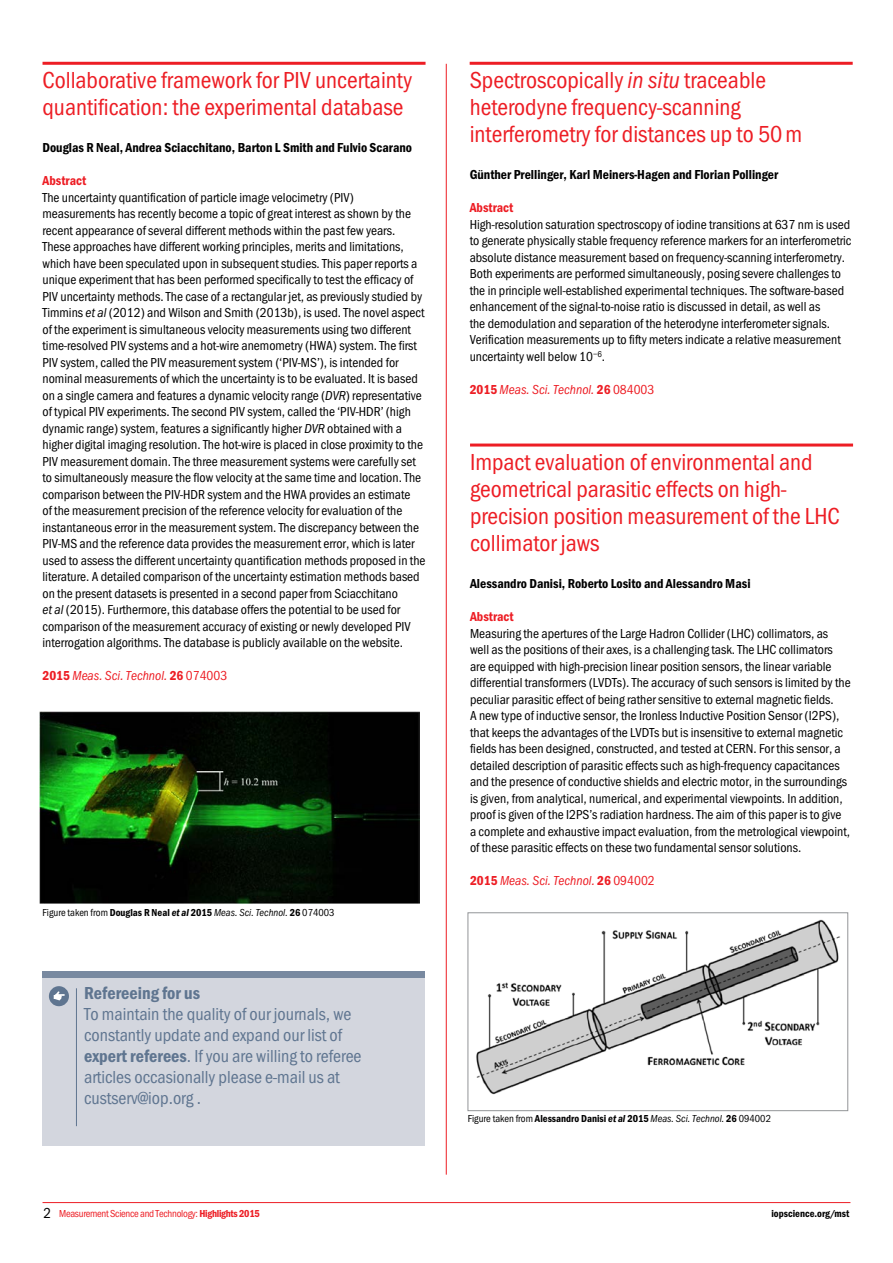
<style>
.page{position:relative;width:893px;height:1263px;background:#fff}
.page>*{position:absolute;margin:0;border:0;box-sizing:border-box;transform-origin:0 0}
.t1{font:24px/27px "Franklin Got Cd Io P";color:#ed1d24}
.t2{font:18px/21px "Franklin Got Cd Io P";color:#5f7590}
.t3{font:600 18px "Franklin Got Cd Io P";color:#5f7590}
.t4{font:13.5px/16.5px "Franklin Got Cd Io P";color:#000}
.t5{font:600 13.5px "Franklin Got Cd Io P";color:#000}
.t6{font:italic 13.5px "Franklin Got Cd Io P";color:#ed1d24}
.t7{font:600 13.5px "Franklin Got Cd Io P";color:#ed1d24}
.t8{font:600 10.5px "Franklin Got Cd Io P";color:#000}
.t9{font:10.5px "Franklin Got Cd Io P";color:#000}
.t10{font:10.5px "Franklin Got Cd Io P";letter-spacing:-.025em;color:#ed1d24}
.s1{font-style:italic}
.s2{font-weight:600;font-style:normal}
.s3{font-style:normal}
.s4{font-weight:600}
.s5{font-family:"Di Franklin Got Cd Io P"}
.s6{font-weight:400}
.s7{font-family:"Di Franklin Got Cd Io P";font-weight:400}
.s8{font-weight:400;font-style:italic}
.s9{font-size:15px;color:#000}
</style>
<div class="page">
<hr style="left:446px;top:64px;width:1px;height:1110px;background:#ed1d24">
<hr style="left:43px;top:1202px;width:807px;height:1px;background:#ed1d24">
<hr style="left:470px;top:443px;width:383px;height:3px;background:#ed1d24">
<hr style="left:43px;top:62px;width:383px;height:3px;background:#ed1d24">
<hr style="left:470px;top:62px;width:383px;height:3px;background:#ed1d24">
<img style="left:476px;top:919px;width:364px;height:176px">
<div style="left:468px;top:912px;width:380px;height:199px;border:1px solid #939598"></div>
<img style="left:40px;top:712px;width:379px;height:191px">
<div style="left:43px;top:972px;width:382px;height:174px;background:#d3d6de"></div>
<div style="left:43px;top:972px;width:382px;height:6px;background:#7889a0"></div>
<hr style="left:76px;top:988px;width:1px;height:138px;background:#5f7590">
<div style="left:49px;top:986px;width:20px;height:20px;background:#5f7590;border-radius:50%"></div>
<svg style="left:54px;top:991px;width:11px;height:9px"></svg>
<h1 class="t1" style="left:43px;top:67px;width:371px">Collaborative framework for PIV uncertainty quantification: the experimental database</h1>
<p class="t5" style="left:43px;top:140px;width:371px">Douglas R Neal, Andrea Sciacchitano, Barton L Smith and Fulvio Scarano</p>
<p class="t7" style="left:43px;top:173px;width:45px">Abstract</p>
<p class="t4" style="left:43px;top:189px;width:384px">The uncertainty quantification of particle image velocimetry (PIV) measurements has recently become a topic of great interest as shown by the recent appearance of several different methods within the past few years.<br>These approaches have different working principles, merits and limitations, which have been speculated upon in subsequent studies. This paper reports a unique experiment that has been performed specifically to test the efficacy of PIV uncertainty methods. The case of a rectangular jet, as previously studied by Timmins <span class="s1">et al</span> (2012) and Wilson and Smith (2013b), is used. The novel aspect of the experiment is simultaneous velocity measurements using two different time-resolved PIV systems and a hot-wire anemometry (HWA) system. The first PIV system, called the PIV measurement system (‘PIV-MS’), is intended for nominal measurements of which the uncertainty is to be evaluated. It is based on a single camera and features a dynamic velocity range (<span class="s1">DVR</span>) representative of typical PIV experiments. The second PIV system, called the ‘PIV-HDR’ (high dynamic range) system, features a significantly higher <span class="s1">DVR</span> obtained with a higher digital imaging resolution. The hot-wire is placed in close proximity to the PIV measurement domain. The three measurement systems were carefully set to simultaneously measure the flow velocity at the same time and location. The comparison between the PIV-HDR system and the HWA provides an estimate<br>of the measurement precision of the reference velocity for evaluation of the instantaneous error in the measurement system. The discrepancy between the PIV-MS and the reference data provides the measurement error, which is later used to assess the different uncertainty quantification methods proposed in the literature. A detailed comparison of the uncertainty estimation methods based on the present datasets is presented in a second paper from Sciacchitano<br><span class="s1">et al</span> (2015). Furthermore, this database offers the potential to be used for comparison of the measurement accuracy of existing or newly developed PIV interrogation algorithms. The database is publicly available on the website.</p>
<p class="t6" style="left:43px;top:668px;width:186px"><span class="s2">2015</span> Meas. Sci. Technol. <span class="s2">26</span> <span class="s3">074003</span></p>
<p class="t9" style="left:43px;top:906px;width:293px">Figure taken from <span class="s4">Douglas R Neal</span> <span class="s5">et al</span> <span class="s4">2015</span> <span class="s1">Meas. Sci. Technol.</span> <span class="s4">26</span> 074003</p>
<h2 class="t3" style="left:84px;top:982px;width:118px">Refereeing for us</h2>
<h2 class="t2" style="left:84px;top:1003px;width:279px">To maintain the quality of our journals, we constantly update and expand our list of <span class="s4">expert referees</span>. If you are willing to referee articles occasionally please e-mail us at custserv@iop.org .</h2>
<h1 class="t1" style="left:470px;top:67px;width:334px">Spectroscopically <span class="s1">in situ</span> traceable heterodyne frequency-scanning interferometry for distances up to 50m</h1>
<p class="t5" style="left:470px;top:167px;width:310px">Günther Prellinger, Karl Meiners-Hagen and Florian Pollinger</p>
<p class="t7" style="left:470px;top:200px;width:45px">Abstract</p>
<p class="t4" style="left:470px;top:216px;width:383px">High-resolution saturation spectroscopy of iodine transitions at 637 nm is used to generate physically stable frequency reference markers for an interferometric absolute distance measurement based on frequency-scanning interferometry.<br>Both experiments are performed simultaneously, posing severe challenges to the in principle well-established experimental techniques. The software-based enhancement of the signal-to-noise ratio is discussed in detail, as well as<br>the demodulation and separation of the heterodyne interferometer signals.<br>Verification measurements up to fifty meters indicate a relative measurement uncertainty well below 10<sup>−6</sup>.</p>
<p class="t6" style="left:470px;top:382px;width:186px"><span class="s2">2015</span> Meas. Sci. Technol. <span class="s2">26</span> <span class="s3">084003</span></p>
<h1 class="t1" style="left:470px;top:449px;width:371px">Impact evaluation of environmental and geometrical parasitic effects on high&shy;precision position measurement of the LHC collimator jaws</h1>
<p class="t5" style="left:470px;top:576px;width:282px">Alessandro Danisi, Roberto Losito and Alessandro Masi</p>
<p class="t7" style="left:470px;top:609px;width:45px">Abstract</p>
<p class="t4" style="left:470px;top:625px;width:382px">Measuring the apertures of the Large Hadron Collider (LHC) collimators, as well as the positions of their axes, is a challenging task. The LHC collimators are equipped with high-precision linear position sensors, the linear variable differential transformers (LVDTs). The accuracy of such sensors is limited by the peculiar parasitic effect of being rather sensitive to external magnetic fields.<br>A new type of inductive sensor, the Ironless Inductive Position Sensor (I2PS), that keeps the advantages of the LVDTs but is insensitive to external magnetic fields has been designed, constructed, and tested at CERN. For this sensor, a detailed description of parasitic effects such as high-frequency capacitances and the presence of conductive shields and electric motor, in the surroundings is given, from analytical, numerical, and experimental viewpoints. In addition, proof is given of the I2PS’s radiation hardness. The aim of this paper is to give a complete and exhaustive impact evaluation, from the metrological viewpoint, of these parasitic effects on these two fundamental sensor solutions.</p>
<p class="t6" style="left:470px;top:873px;width:186px"><span class="s2">2015</span> Meas. Sci. Technol. <span class="s2">26</span> <span class="s3">094002</span></p>
<p class="t8" style="left:468px;top:1113px;width:305px"><span class="s6">Figure taken from</span> Alessandro Danisi <span class="s7">et al</span> 2015 <span class="s8">Meas. Sci. Technol.</span> 26 <span class="s6">094002</span></p>
<p class="t10" style="left:44px;top:1207px;width:218px"><span class="s9">2</span> Measurement Science and Technology: <span class="s4">Highlights 2015</span></p>
<p class="t8" style="left:771px;top:1207px;width:80px">iopscience.org/mst</p>
</div>
